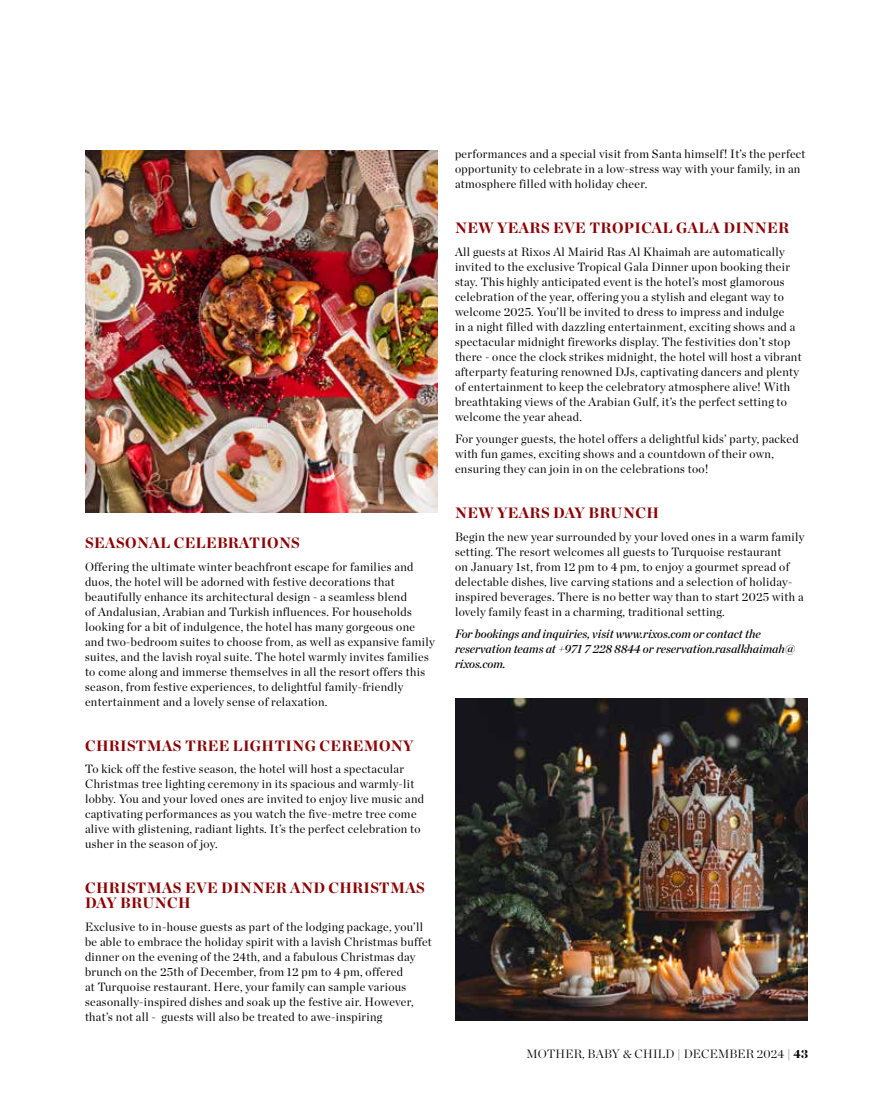
<style>
.page{position:relative;width:893px;height:1106px;background:#fff}
.page>*{position:absolute;margin:0;border:0;box-sizing:border-box;transform-origin:0 0}
.t1{font:900 15px/15px "Chronicle Display";letter-spacing:.02em;color:#8b0304}
.t2{font:12px/15px "Chronicle Display";letter-spacing:.03em;color:#000}
.t3{font:italic 12px/15px "Chronicle Display Semi";color:#000}
.t4{font:300 12px "Chronicle Display";letter-spacing:.02em;color:#000}
.s1{font-weight:900}
</style>
<div class="page">
<img style="left:85px;top:151px;width:353px;height:361px">
<img style="left:455px;top:698px;width:353px;height:323px">
<p class="t1" style="left:85px;top:534px;width:216px">SEASONAL CELEBRATIONS</p>
<p class="t2" style="left:85px;top:558px;width:351px">Offering the ultimate winter beachfront escape for families and duos, the hotel will be adorned with festive decorations that beautifully enhance its architectural design - a seamless blend<br>of Andalusian, Arabian and Turkish influences. For households looking for a bit of indulgence, the hotel has many gorgeous one and two-bedroom suites to choose from, as well as expansive family suites, and the lavish royal suite. The hotel warmly invites families to come along and immerse themselves in all the resort offers this season, from festive experiences, to delightful family-friendly entertainment and a lovely sense of relaxation.</p>
<p class="t1" style="left:85px;top:737px;width:330px">CHRISTMAS TREE LIGHTING CEREMONY</p>
<p class="t2" style="left:85px;top:760px;width:341px">To kick off the festive season, the hotel will host a spectacular Christmas tree lighting ceremony in its spacious and warmly-lit lobby. You and your loved ones are invited to enjoy live music and captivating performances as you watch the five-metre tree come alive with glistening, radiant lights. It’s the perfect celebration to usher in the season of joy.</p>
<p class="t1" style="left:85px;top:879px;width:341px">CHRISTMAS EVE DINNER AND CHRISTMAS<br>DAY BRUNCH</p>
<p class="t2" style="left:85px;top:918px;width:348px">Exclusive to in-house guests as part of the lodging package, you’ll be able to embrace the holiday spirit with a lavish Christmas buffet dinner on the evening of the 24th, and a fabulous Christmas day brunch on the 25th of December, from 12 pm to 4 pm, offered<br>at Turquoise restaurant. Here, your family can sample various seasonally-inspired dishes and soak up the festive air. However, that’s not all - guests will also be treated to awe-inspiring</p>
<p class="t2" style="left:455px;top:145px;width:352px">performances and a special visit from Santa himself! It’s the perfect opportunity to celebrate in a low-stress way with your family, in an atmosphere filled with holiday cheer.</p>
<p class="t1" style="left:455px;top:219px;width:336px">NEW YEARS EVE TROPICAL GALA DINNER</p>
<p class="t2" style="left:455px;top:243px;width:348px">All guests at Rixos Al Mairid Ras Al Khaimah are automatically invited to the exclusive Tropical Gala Dinner upon booking their stay. This highly anticipated event is the hotel’s most glamorous celebration of the year, offering you a stylish and elegant way to welcome 2025. You’ll be invited to dress to impress and indulge<br>in a night filled with dazzling entertainment, exciting shows and a spectacular midnight fireworks display. The festivities don’t stop there - once the clock strikes midnight, the hotel will host a vibrant afterparty featuring renowned DJs, captivating dancers and plenty of entertainment to keep the celebratory atmosphere alive! With breathtaking views of the Arabian Gulf, it’s the perfect setting to welcome the year ahead.</p>
<p class="t2" style="left:455px;top:430px;width:345px">For younger guests, the hotel offers a delightful kids’ party, packed with fun games, exciting shows and a countdown of their own, ensuring they can join in on the celebrations too!</p>
<p class="t1" style="left:455px;top:504px;width:205px">NEW YEARS DAY BRUNCH</p>
<p class="t2" style="left:455px;top:528px;width:351px">Begin the new year surrounded by your loved ones in a warm family setting. The resort welcomes all guests to Turquoise restaurant<br>on January 1st, from 12 pm to 4 pm, to enjoy a gourmet spread of delectable dishes, live carving stations and a selection of holiday&shy;inspired beverages. There is no better way than to start 2025 with a lovely family feast in a charming, traditional setting.</p>
<p class="t3" style="left:455px;top:625px;width:342px">For bookings and inquiries, visit www.rixos.com or contact the reservation teams at +971 7 228 8844 or reservation.rasalkhaimah@ rixos.com.</p>
<p class="t4" style="left:526px;top:1044px;width:283px">MOTHER, BABY &amp; CHILD | DECEMBER 2024 | <span class="s1">43</span></p>
</div>
